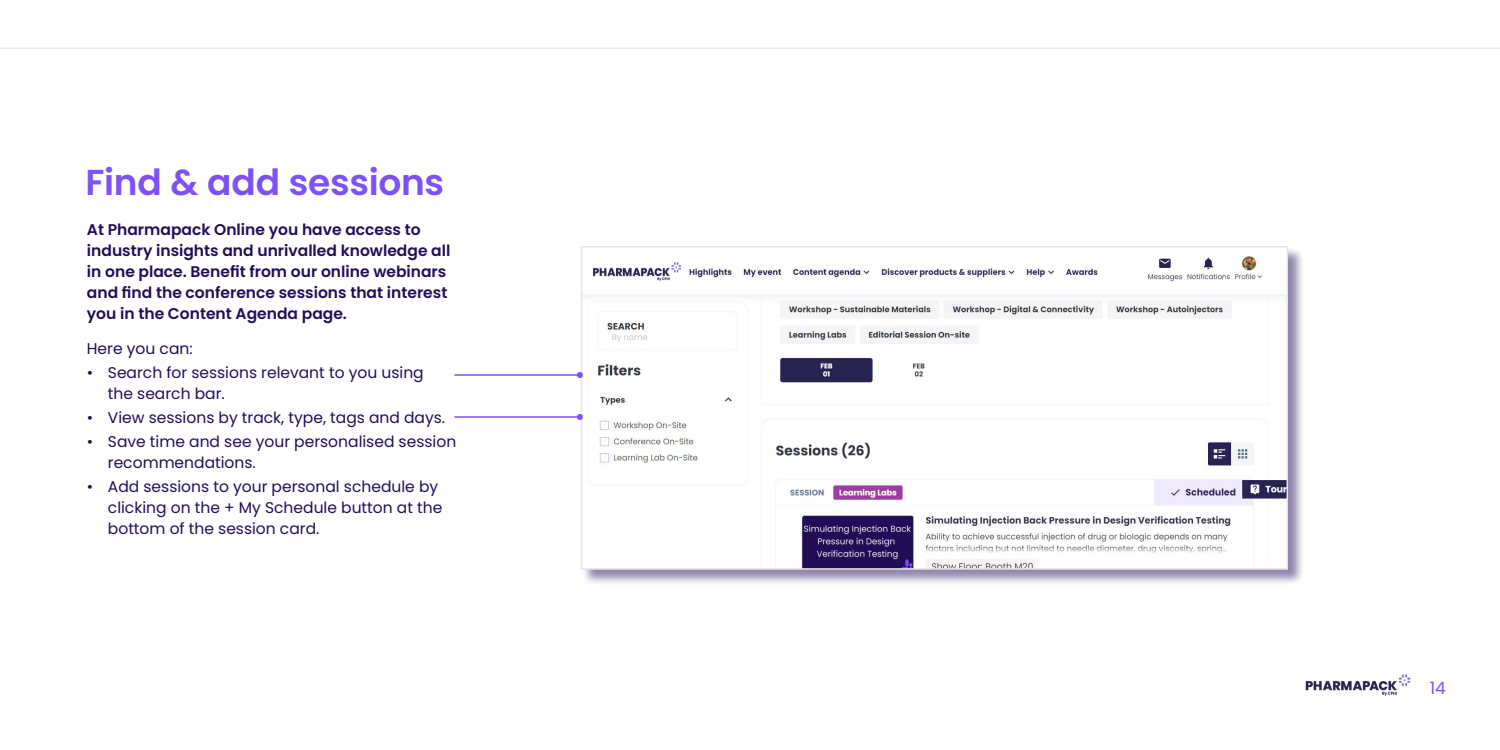
<style>
.page{position:relative;width:1500px;height:750px;background:#fff}
.page>*{position:absolute;margin:0;border:0;box-sizing:border-box;transform-origin:0 0}
.t1{font:600 36px "Poppins";letter-spacing:-.01em;color:#7e51f8}
.t2{font:16.95px "Poppins";color:#7e51f8}
.t3{font:15.45px/21px "Poppins";color:#220e58}
.t4{font:600 15.45px/21px "Poppins";color:#220e58}
</style>
<div class="page">
<hr style="left:0;top:48px;width:1500px;height:1px;background:#000">
<div style="left:581px;top:246px;width:723px;height:340px;background:#220e58;opacity:.5"></div>
<img style="left:584px;top:249px;width:701px;height:318px">
<div style="left:581px;top:246px;width:707px;height:324px;border:2px solid #e6e6e6"></div>
<img style="left:1305px;top:674px;width:106px;height:22px">
<hr style="left:454px;top:416px;width:126px;height:2px;background:#7e51f8">
<svg style="left:577px;top:414px;width:6px;height:6px"></svg>
<hr style="left:454px;top:374px;width:126px;height:2px;background:#7e51f8">
<svg style="left:577px;top:372px;width:6px;height:6px"></svg>
<div style="left:590px;top:260px;width:96px;height:22px;background:#fff"></div>
<img style="left:593px;top:262px;width:88px;height:19px">
<h1 class="t1" style="left:86px;top:161px;width:360px">Find &amp; add sessions</h1>
<p class="t4" style="left:87px;top:219px;width:365px">At Pharmapack Online you have access to industry insights and unrivalled knowledge all in one place. Benefit from our online webinars and find the conference sessions that interest you in the Content Agenda page.</p>
<p class="t3" style="left:87px;top:338px;width:107px">Here you can:</p>
<p class="t3" style="left:108px;top:362px;width:317px;text-indent:-21px">• Search for sessions relevant to you using the search bar.</p>
<p class="t3" style="left:87px;top:407px;width:360px">• View sessions by track, type, tags and days.</p>
<p class="t3" style="left:108px;top:431px;width:350px;text-indent:-21px">• Save time and see your personalised session recommendations.</p>
<p class="t3" style="left:108px;top:476px;width:336px;text-indent:-21px">• Add sessions to your personal schedule by clicking on the + My Schedule button at the bottom of the session card.</p>
<p class="t2" style="left:1430px;top:679px;width:18px">14</p>
</div>
